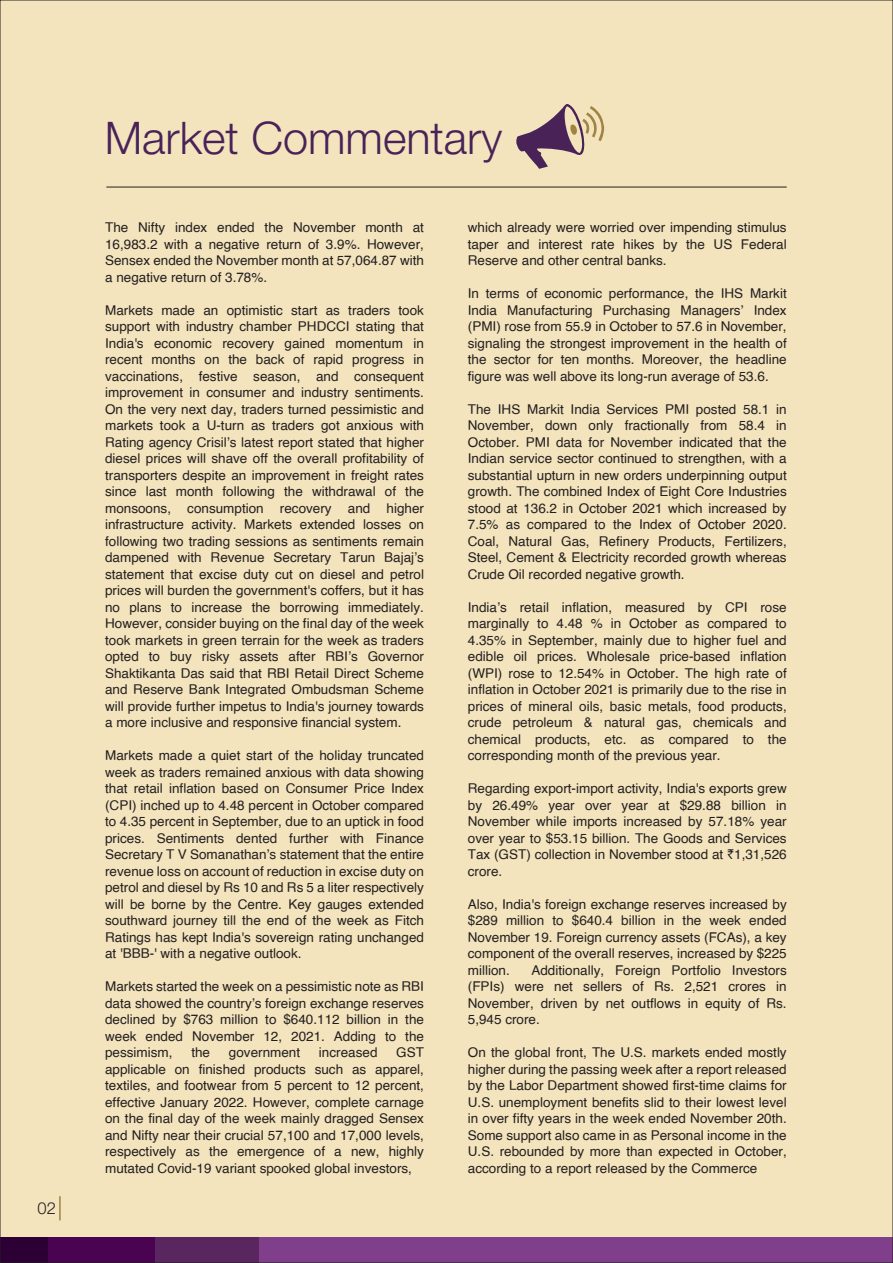
<style>
.page{position:relative;width:893px;height:1263px;background:#f3e4bd}
.page>*{position:absolute;margin:0;border:0;box-sizing:border-box;transform-origin:0 0}
.t1{font:45px "Helvetica Neue LT 45 Lt";color:#492258}
.t2{font:16.5px "Helvetica Neue LT 45 Lt";color:#231f20}
.t3{font:13.5px/16.5px "Helvetica";color:#231f20;text-align:justify}
</style>
<div class="page">
<hr style="left:59px;top:1196px;width:2px;height:24px;background:#a18343">
<div style="left:154px;top:1237px;width:108px;height:26px;background:#59265f"></div>
<div style="left:47px;top:1237px;width:108px;height:26px;background:#4a0350"></div>
<div style="left:0;top:1237px;width:48px;height:26px;background:#2d0035"></div>
<div style="left:260px;top:1237px;width:633px;height:26px;background:#7f3f8a"></div>
<hr style="left:106px;top:187px;width:681px;height:1px;background:#231f20">
<svg style="left:516px;top:104px;width:88px;height:65px"></svg>
<p class="t2" style="left:38px;top:1198px;width:20px">02</p>
<h1 class="t1" style="left:105px;top:111px;width:399px">Market Commentary</h1>
<p class="t3" style="left:105px;top:220px;width:320px">The Nifty index ended the November month at 16,983.2 with a negative return of 3.9%. However, Sensex ended the November month at 57,064.87 with a negative return of 3.78%.</p>
<p class="t3" style="left:105px;top:302px;width:320px">Markets made an optimistic start as traders took support with industry chamber PHDCCI stating that India's economic recovery gained momentum in recent months on the back of rapid progress in vaccinations, festive season, and consequent improvement in consumer and industry sentiments.<br>On the very next day, traders turned pessimistic and markets took a U-turn as traders got anxious with Rating agency Crisil’s latest report stated that higher diesel prices will shave off the overall profitability of transporters despite an improvement in freight rates since last month following the withdrawal of the monsoons, consumption recovery and higher infrastructure activity. Markets extended losses on following two trading sessions as sentiments remain dampened with Revenue Secretary Tarun Bajaj’s statement that excise duty cut on diesel and petrol prices will burden the government's coffers, but it has no plans to increase the borrowing immediately.<br>However, consider buying on the final day of the week took markets in green terrain for the week as traders opted to buy risky assets after RBI’s Governor Shaktikanta Das said that RBI Retail Direct Scheme and Reserve Bank Integrated Ombudsman Scheme will provide further impetus to India's journey towards a more inclusive and responsive financial system.</p>
<p class="t3" style="left:105px;top:748px;width:320px">Markets made a quiet start of the holiday truncated week as traders remained anxious with data showing that retail inflation based on Consumer Price Index (CPI) inched up to 4.48 percent in October compared to 4.35 percent in September, due to an uptick in food prices. Sentiments dented further with Finance Secretary T V Somanathan’s statement that the entire revenue loss on account of reduction in excise duty on petrol and diesel by Rs 10 and Rs 5 a liter respectively will be borne by the Centre. Key gauges extended southward journey till the end of the week as Fitch Ratings has kept India's sovereign rating unchanged at 'BBB-' with a negative outlook.</p>
<p class="t3" style="left:105px;top:978px;width:320px">Markets started the week on a pessimistic note as RBI data showed the country’s foreign exchange reserves declined by $763 million to $640.112 billion in the week ended November 12, 2021. Adding to the pessimism,</p>
<p class="t3" style="left:105px;top:1044px;width:320px;text-indent:291px">GST applicable on finished products such as apparel, textiles, and footwear from 5 percent to 12 percent, effective January 2022. However, complete carnage on the final day of the week mainly dragged Sensex and Nifty near their crucial 57,100 and 17,000 levels, respectively as the emergence of a new, highly mutated Covid-19 variant spooked global investors,</p>
<p class="t3" style="left:191px;top:1044px;width:20px">the</p>
<p class="t3" style="left:229px;top:1044px;width:73px">government</p>
<p class="t3" style="left:319px;top:1044px;width:60px">increased</p>
<p class="t3" style="left:468px;top:219px;width:320px">which already were worried over impending stimulus taper and interest rate hikes by the US Federal Reserve and other central banks.</p>
<p class="t3" style="left:468px;top:285px;width:320px">In terms of economic performance, the IHS Markit India Manufacturing Purchasing Managers’ Index (PMI) rose from 55.9 in October to 57.6 in November, signaling the strongest improvement in the health of the sector for ten months. Moreover, the headline figure was well above its long-run average of 53.6.</p>
<p class="t3" style="left:468px;top:401px;width:320px">The IHS Markit India Services PMI posted 58.1 in November, down only fractionally from 58.4 in October. PMI data for November indicated that the Indian service sector continued to strengthen, with a substantial upturn in new orders underpinning output growth. The combined Index of Eight Core Industries stood at 136.2 in October 2021 which increased by 7.5% as compared to the Index of October 2020.<br>Coal, Natural Gas, Refinery Products, Fertilizers, Steel, Cement &amp; Electricity recorded growth whereas Crude Oil recorded negative growth.</p>
<p class="t3" style="left:468px;top:599px;width:320px">India’s retail inflation, measured by CPI rose marginally to 4.48 % in October as compared to 4.35% in September, mainly due to higher fuel and edible oil prices. Wholesale price-based inflation (WPI) rose to 12.54% in October. The high rate of inflation in October 2021 is primarily due to the rise in prices of mineral oils, basic metals, food products, crude petroleum &amp; natural gas, chemicals and chemical products, etc. as compared to the corresponding month of the previous year.</p>
<p class="t3" style="left:468px;top:780px;width:320px">Regarding export-import activity, India's exports grew by 26.49% year over year at $29.88 billion in November while imports increased by 57.18% year over year to $53.15 billion. The Goods and Services Tax (GST) collection in November stood at ₹1,31,526 crore.</p>
<p class="t3" style="left:468px;top:896px;width:320px">Also, India's foreign exchange reserves increased by $289 million to $640.4 billion in the week ended November 19. Foreign currency assets (FCAs), a key component of the overall reserves, increased by $225 million.</p>
<p class="t3" style="left:468px;top:962px;width:320px;text-indent:64px">Additionally, Foreign Portfolio Investors (FPIs) were net sellers of Rs. 2,521 crores in November, driven by net outflows in equity of Rs.<br>5,945 crore.</p>
<p class="t3" style="left:468px;top:1044px;width:320px">On the global front, The U.S. markets ended mostly higher during the passing week after a report released by the Labor Department showed first-time claims for U.S. unemployment benefits slid to their lowest level in over fifty years in the week ended November 20th.<br>Some support also came in as Personal income in the U.S. rebounded by more than expected in October, according to a report released by the Commerce</p>
</div>
